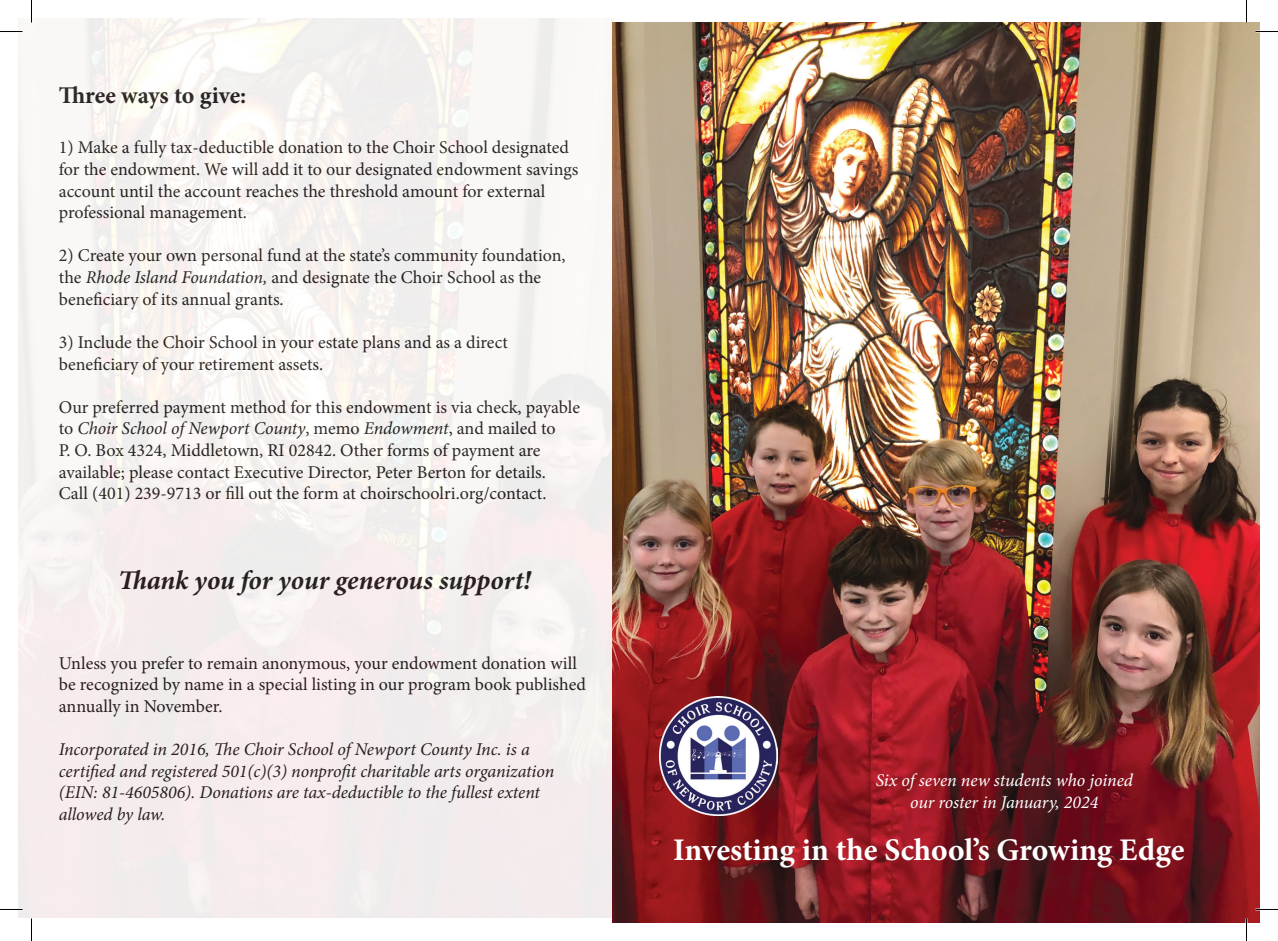
<style>
.page{position:relative;width:1278px;height:941px;background:#fff}
.page>*{position:absolute;margin:0;border:0;box-sizing:border-box;transform-origin:0 0}
.t1{font:700 31.5px "Minion Pro";color:#fff}
.t2{font:italic 700 27px "Minion Pro";letter-spacing:-.005em;color:#231f20}
.t3{font:700 24px "Minion Pro";letter-spacing:-.005em;color:#231f20}
.t4{font:18px/21.6px "Minion Pro";color:#231f20}
.t5{font:italic 18px/21.6px "Minion Pro";letter-spacing:-.005em;color:#231f20}
.t6{font:italic 18px "Minion Pro";letter-spacing:-.005em;color:#fff}
.s1{font-style:italic}
</style>
<div class="page">
<img style="left:612px;top:22px;width:648px;height:900px">
<img style="left:659px;top:696px;width:119px;height:119px">
<hr style="left:1256px;top:908px;width:22px;height:2px;background:#fff">
<svg style="left:0;top:31px;width:22px;height:1px"></svg>
<svg style="left:1256px;top:31px;width:22px;height:1px"></svg>
<svg style="left:0;top:909px;width:22px;height:1px"></svg>
<svg style="left:1256px;top:909px;width:22px;height:1px"></svg>
<svg style="left:31px;top:0;width:1px;height:22px"></svg>
<svg style="left:31px;top:918px;width:1px;height:22px"></svg>
<svg style="left:1246px;top:0;width:1px;height:22px"></svg>
<svg style="left:1246px;top:918px;width:1px;height:22px"></svg>
<p class="t3" style="left:59px;top:78px;width:189px">Three ways to give:</p>
<p class="t4" style="left:59px;top:137px;width:521px">1) Make a fully tax-deductible donation to the Choir School designated for the endowment. We will add it to our designated endowment savings account until the account reaches the threshold amount for external</p>
<p class="t4" style="left:59px;top:202px;width:190px">professional management.</p>
<p class="t4" style="left:59px;top:245px;width:508px">2) Create your own personal fund at the state’s community foundation, the <span class="s1">Rhode Island Foundation,</span> and designate the Choir School as the</p>
<p class="t4" style="left:59px;top:288px;width:226px">beneficiary of its annual grants.</p>
<p class="t4" style="left:59px;top:331px;width:451px">3) Include the Choir School in your estate plans and as a direct</p>
<p class="t4" style="left:59px;top:353px;width:266px">beneficiary of your retirement assets.</p>
<p class="t4" style="left:59px;top:396px;width:523px">Our preferred payment method for this endowment is via check, payable to <span class="s1">Choir School of Newport County</span>, memo <span class="s1">Endowment</span>, and mailed to</p>
<p class="t4" style="left:59px;top:439px;width:483px">P. O. Box 4324, Middletown, RI 02842. Other forms of payment are</p>
<p class="t4" style="left:59px;top:461px;width:489px">available; please contact Executive Director, Peter Berton for details.</p>
<p class="t4" style="left:59px;top:482px;width:489px">Call (401) 239-9713 or fill out the form at choirschoolri.org/contact.</p>
<p class="t2" style="left:118px;top:561px;width:414px">Thank you for your generous support!</p>
<p class="t4" style="left:59px;top:652px;width:529px">Unless you prefer to remain anonymous, your endowment donation will be recognized by name in a special listing in our program book published annually in November.</p>
<p class="t5" style="left:59px;top:738px;width:473px">Incorporated in 2016, The Choir School of Newport County Inc. is a</p>
<p class="t5" style="left:59px;top:760px;width:497px">certified and registered 501(c)(3) nonprofit charitable arts organization (EIN: 81-4605806). Donations are tax-deductible to the fullest extent</p>
<p class="t5" style="left:59px;top:803px;width:108px">allowed by law.</p>
<p class="t6" style="left:876px;top:768px;width:259px">Six of seven new students who joined</p>
<p class="t6" style="left:910px;top:789px;width:190px">our roster in January, 2024</p>
<p class="t1" style="left:673px;top:828px;width:513px">Investing in the School’s Growing Edge</p>
</div>
